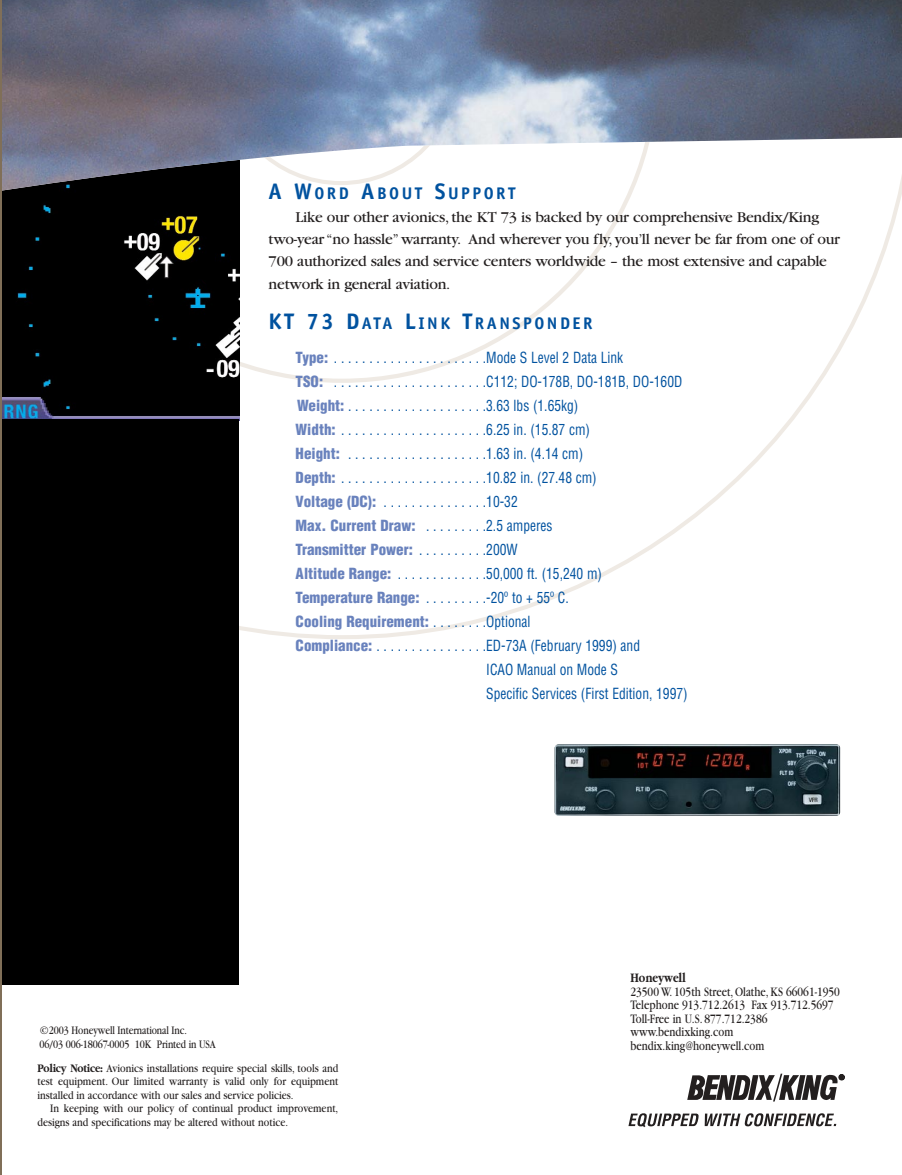
<style>
.page{position:relative;width:902px;height:1175px;background:#fff}
.page>*{position:absolute;margin:0;border:0;box-sizing:border-box;transform-origin:0 0}
.t1{font:700 16.8px "Officina Sans";letter-spacing:.15em;color:#00529f}
.t2{font:15.75px/22.4px "Garamond";letter-spacing:-.015em;color:#231f1f}
.t3{font:condensed 15px "Helvetica";color:#00529f;scale:.9 1}
.t4{font:900 condensed 15px "Helvetica";color:#6982bd}
.t5{font:13.5px/13.5px "Garamond";color:#231f1f;scale:.8 1}
.t6{font:700 13.5px "Garamond";color:#231f1f;scale:.8 1}
.t7{font:12px/13.5px "Garamond";color:#231f1f;text-align:justify;scale:.85 1}
.t8{font:12px/13.5px "Garamond";color:#231f1f}
.s1{font-size:22.5px}
.s2{font-weight:900;color:#6982bd}
.s3{font-weight:400;color:#00529f}
.s4{font-weight:700}
</style>
<div class="page">
<svg style="left:239px;top:191px;width:662px;height:448px"></svg>
<svg style="left:239px;top:191px;width:419px;height:192px"></svg>
<img style="left:1px;top:191px;width:238px;height:228px">
<div style="left:0;top:419px;width:239px;height:566px;background:#000"></div>
<svg style="left:628px;top:1113px;width:70px;height:14px"></svg>
<svg style="left:704px;top:1113px;width:132px;height:13px"></svg>
<svg style="left:687px;top:1073px;width:157px;height:28px"></svg>
<img style="left:1px;top:0;width:900px;height:191px">
<hr style="left:0;top:0;width:1px;height:1174px;background:#806f58">
<img style="left:554px;top:744px;width:286px;height:71px;border-radius:4px">
<p class="t1" style="left:268px;top:187px;width:248px"><span class="s1">A W</span>ORD <span class="s1">A</span>BOUT <span class="s1">S</span>UPPORT</p>
<p class="t2" style="left:268px;top:207px;width:573px;text-indent:27px">Like our other avionics, the KT 73 is backed by our comprehensive Bendix/King two-year “no hassle”warranty. And wherever you fly, you’ll never be far from one of our 700 authorized sales and service centers worldwide – the most extensive and capable network in general aviation.</p>
<p class="t1" style="left:268px;top:316px;width:325px"><span class="s1">KT 73 D</span>ATA <span class="s1">L</span>INK <span class="s1">T</span>RANSPONDER</p>
<p class="t3" style="left:295px;top:351px;width:365px"><span class="s2">Type:</span> . . . . . . . . . . . . . . . . . . . . . .Mode S Level 2 Data Link</p>
<p class="t3" style="left:295px;top:375px;width:431px"><span class="s2">TSO:</span> . . . . . . . . . . . . . . . . . . . . . .C112; DO-178B, DO-181B, DO-160D</p>
<p class="t3" style="left:297px;top:399px;width:314px"><span class="s2">Weight:</span> . . . . . . . . . . . . . . . . . . . .3.63 lbs (1.65kg)</p>
<p class="t3" style="left:295px;top:423px;width:328px"><span class="s2">Width:</span> . . . . . . . . . . . . . . . . . . . . .6.25 in. (15.87 cm)</p>
<p class="t3" style="left:295px;top:447px;width:321px"><span class="s2">Height:</span> . . . . . . . . . . . . . . . . . . . .1.63 in. (4.14 cm)</p>
<p class="t3" style="left:295px;top:471px;width:336px"><span class="s2">Depth:</span> . . . . . . . . . . . . . . . . . . . . .10.82 in. (27.48 cm)</p>
<p class="t3" style="left:295px;top:495px;width:248px"><span class="s2">Voltage (DC):</span> . . . . . . . . . . . . . . .10-32</p>
<p class="t3" style="left:295px;top:519px;width:287px"><span class="s2">Max. Current Draw:</span> . . . . . . . . .2.5 amperes</p>
<p class="t4" style="left:295px;top:543px;width:223px">Transmitter Power: <span class="s3">. . . . . . . . . .200W</span></p>
<p class="t3" style="left:295px;top:567px;width:342px"><span class="s2">Altitude Range:</span> . . . . . . . . . . . . .50,000 ft. (15,240 m)</p>
<p class="t3" style="left:295px;top:591px;width:305px"><span class="s2">Temperature Range:</span> . . . . . . . . .-20º to + 55º C.</p>
<p class="t4" style="left:295px;top:615px;width:236px">Cooling Requirement: <span class="s3">. . . . . . . .Optional</span></p>
<p class="t3" style="left:295px;top:639px;width:384px"><span class="s2">Compliance:</span> . . . . . . . . . . . . . . . .ED-73A (February 1999) and</p>
<p class="t3" style="left:486px;top:663px;width:148px">ICAO Manual on Mode S</p>
<p class="t3" style="left:486px;top:687px;width:225px">Specific Services (First Edition, 1997)</p>
<p class="t8" style="left:39px;top:1024px;width:178px">©2003 Honeywell International Inc.<br>06/03 006-18067-0005 10K Printed in USA</p>
<p class="t6" style="left:630px;top:973px;width:70px">Honeywell</p>
<p class="t5" style="left:630px;top:986px;width:263px">23500 W. 105th Street, Olathe, KS 66061-1950<br>Telephone 913.712.2613 Fax 913.712.5697<br>Toll-Free in U.S. 877.712.2386 www.bendixking.com bendix.king@honeywell.com</p>
<p class="t7" style="left:37px;top:1062px;width:355px"><span class="s4">Policy Notice:</span> Avionics installations require special skills, tools and test equipment. Our limited warranty is valid only for equipment installed in accordance with our sales and service policies.</p>
<p class="t7" style="left:37px;top:1102px;width:355px;text-indent:13px">In keeping with our policy of continual product improvement, designs and specifications may be altered without notice.</p>
</div>
